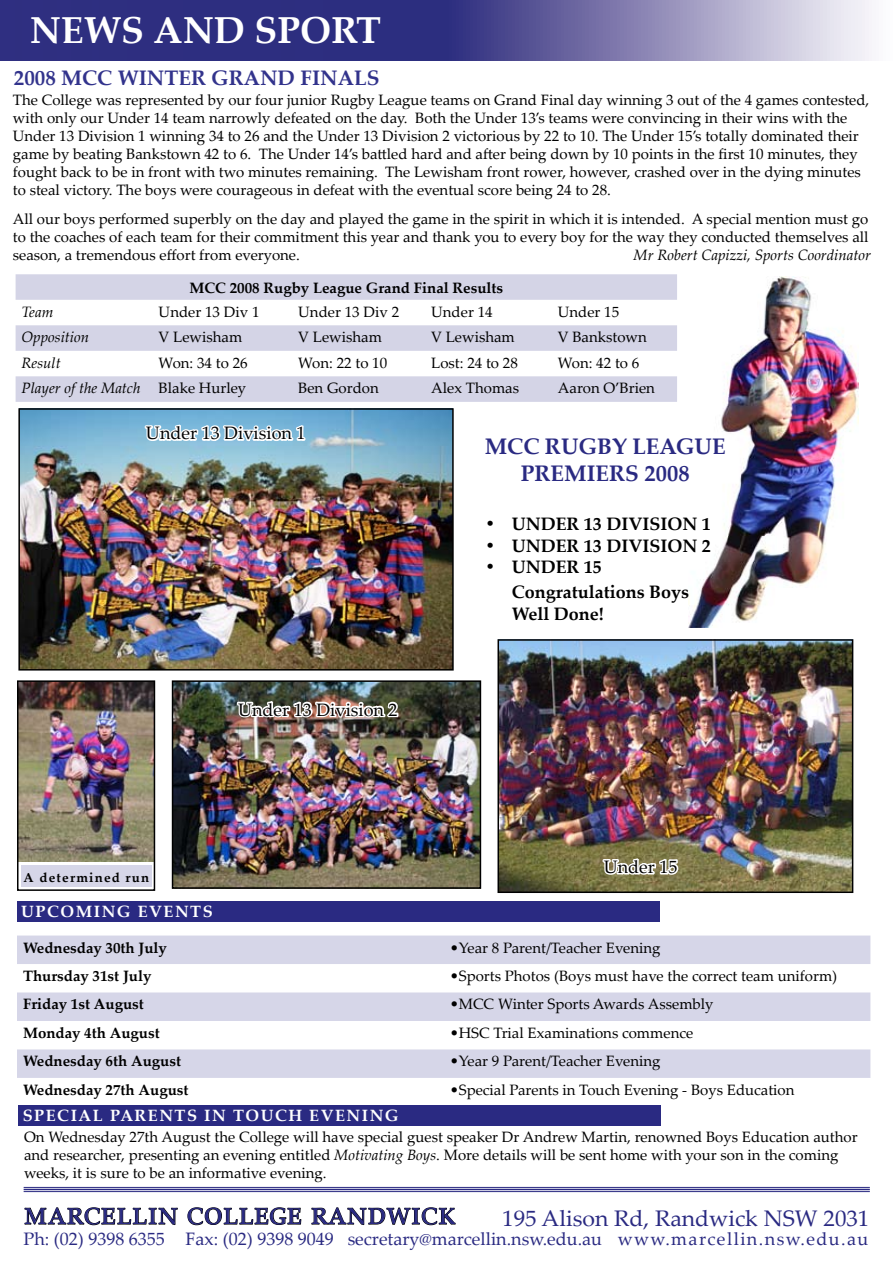
<style>
.page{position:relative;width:893px;height:1263px;background:#fff}
.page>*{position:absolute;margin:0;border:0;box-sizing:border-box;transform-origin:0 0}
.t1{font:700 37.5px "Palatino Linotype";color:#fff}
.t2{font:34.8px "Palatino Linotype";letter-spacing:.065em;color:#2a2a82;scale:.95 1}
.t3{font:22.5px "Palatino Linotype";color:#2a2a82}
.t4{font:700 22.5px/27px "Palatino Linotype";color:#2a2a82;text-align:center}
.t5{font:700 21px "Palatino Linotype";color:#32338c}
.t6{font:18px "Palatino Linotype";color:#2a2a82}
.t7{font:700 18px/21.6px "Palatino Linotype";color:#000;text-align:justify}
.t8{font:18px "Palatino Linotype";color:#000}
.t9{font:700 16.35px "Palatino Linotype";letter-spacing:.09em;color:#fff}
.t10{font:15px/18px "Palatino Linotype";color:#000}
.t11{font:700 15px "Palatino Linotype";color:#000}
.t12{font:italic 15px "Palatino Linotype";color:#000}
.t13{font:700 13.05px "Palatino Linotype";letter-spacing:.09em;color:#000}
.s1{font-style:normal}
.s2{font-style:italic}
</style>
<div class="page">
<svg style="left:0;top:0;width:872px;height:60px;background:#5f5d9c"></svg>
<img style="left:21px;top:411px;width:430px;height:256px">
<div style="left:18px;top:408px;width:436px;height:262px;border:2px solid #000"></div>
<img style="left:689px;top:276px;width:170px;height:351px">
<img style="left:175px;top:683px;width:303px;height:203px">
<div style="left:172px;top:680px;width:309px;height:209px;border:2px solid #000"></div>
<img style="left:20px;top:683px;width:132px;height:178px">
<div style="left:17px;top:680px;width:138px;height:211px;border:2px solid #000"></div>
<svg style="left:16px;top:274px;width:661px;height:128px;fill:#d4d4e6"></svg>
<svg style="left:17px;top:935px;width:853px;height:141px;fill:#d6d6e8"></svg>
<svg style="left:17px;top:1076px;width:853px;height:150px"></svg>
<div style="left:17px;top:901px;width:642px;height:21px;background:#2a2a82"></div>
<div style="left:18px;top:1106px;width:642px;height:20px;background:#2a2a82"></div>
<div style="left:21px;top:865px;width:131px;height:22px;background:#d6d6e8"></div>
<svg style="left:142px;top:398px;width:165px;height:47px"></svg>
<img style="left:234px;top:680px;width:166px;height:42px">
<img style="left:500px;top:642px;width:350px;height:248px">
<div style="left:497px;top:639px;width:356px;height:254px;border:2px solid #000"></div>
<img style="left:600px;top:748px;width:81px;height:129px">
<h1 class="t1" style="left:30px;top:4px;width:353px">NEWS AND SPORT</h1>
<h3 class="t5" style="left:14px;top:63px;width:367px">2008 MCC WINTER GRAND FINALS</h3>
<p class="t10" style="left:13px;top:90px;width:858px">The College was represented by our four junior Rugby League teams on Grand Final day winning 3 out of the 4 games contested, with only our Under 14 team narrowly defeated on the day. Both the Under 13’s teams were convincing in their wins with the Under 13 Division 1 winning 34 to 26 and the Under 13 Division 2 victorious by 22 to 10. The Under 15’s totally dominated their game by beating Bankstown 42 to 6. The Under 14’s battled hard and after being down by 10 points in the first 10 minutes, they fought back to be in front with two minutes remaining. The Lewisham front rower, however, crashed over in the dying minutes to steal victory. The boys were courageous in defeat with the eventual score being 24 to 28.</p>
<p class="t10" style="left:13px;top:209px;width:857px;text-align:justify">All our boys performed superbly on the day and played the game in the spirit in which it is intended. A special mention must go to the coaches of each team for their commitment this year and thank you to every boy for the way they conducted themselves all season, a tremendous effort from everyone.</p>
<p class="t12" style="left:634px;top:244px;width:239px">Mr Robert Capizzi, Sports Coordinator</p>
<p class="t11" style="left:189px;top:277px;width:315px">MCC 2008 Rugby League Grand Final Results</p>
<p class="t12" style="left:22px;top:301px;width:33px">Team</p>
<p class="t10" style="left:159px;top:302px;width:102px">Under 13 Div 1</p>
<p class="t10" style="left:298px;top:302px;width:102px">Under 13 Div 2</p>
<p class="t10" style="left:431px;top:302px;width:63px">Under 14</p>
<p class="t10" style="left:558px;top:302px;width:63px">Under 15</p>
<p class="t12" style="left:22px;top:326px;width:69px">Opposition</p>
<p class="t10" style="left:159px;top:328px;width:85px">V Lewisham</p>
<p class="t10" style="left:298px;top:328px;width:85px">V Lewisham</p>
<p class="t10" style="left:431px;top:328px;width:85px">V Lewisham</p>
<p class="t10" style="left:558px;top:328px;width:90px">V Bankstown</p>
<p class="t12" style="left:22px;top:352px;width:41px">Result</p>
<p class="t10" style="left:159px;top:353px;width:91px">Won: 34 to 26</p>
<p class="t10" style="left:298px;top:353px;width:91px">Won: 22 to 10</p>
<p class="t10" style="left:431px;top:353px;width:88px">Lost: 24 to 28</p>
<p class="t10" style="left:558px;top:353px;width:83px">Won: 42 to 6</p>
<p class="t12" style="left:22px;top:377px;width:226px">Player of the Match <span class="s1">Blake Hurley</span></p>
<p class="t10" style="left:298px;top:379px;width:82px">Ben Gordon</p>
<p class="t10" style="left:431px;top:379px;width:89px">Alex Thomas</p>
<p class="t10" style="left:558px;top:379px;width:99px">Aaron O’Brien</p>
<p class="t8" style="left:146px;top:420px;width:161px">Under 13 Division 1</p>
<p class="t8" style="left:238px;top:697px;width:161px">Under 13 Division 2</p>
<p class="t13" style="left:24px;top:868px;width:127px">A determined run</p>
<p class="t9" style="left:21px;top:900px;width:193px">UPCOMING EVENTS</p>
<h3 class="t4" style="left:485px;top:432px;width:242px">MCC RUGBY LEAGUE<br>PREMIERS 2008</h3>
<p class="t7" style="left:512px;top:512px;width:201px">UNDER 13 DIVISION 1<br>UNDER 13 DIVISION 2<br>UNDER 15</p>
<p class="t7" style="left:485px;top:512px;width:12px">• • •</p>
<p class="t7" style="left:512px;top:580px;width:179px">Congratulations Boys<br>Well Done!</p>
<p class="t8" style="left:604px;top:854px;width:75px">Under 15</p>
<p class="t11" style="left:23px;top:937px;width:145px">Wednesday 30th July</p>
<p class="t10" style="left:450px;top:938px;width:212px">•Year 8 Parent/Teacher Evening</p>
<p class="t11" style="left:23px;top:965px;width:130px">Thursday 31st July</p>
<p class="t10" style="left:450px;top:966px;width:389px">•Sports Photos (Boys must have the correct team uniform)</p>
<p class="t11" style="left:23px;top:994px;width:122px">Friday 1st August</p>
<p class="t10" style="left:450px;top:995px;width:265px">•MCC Winter Sports Awards Assembly</p>
<p class="t11" style="left:23px;top:1022px;width:138px">Monday 4th August</p>
<p class="t10" style="left:450px;top:1023px;width:245px">•HSC Trial Examinations commence</p>
<p class="t11" style="left:23px;top:1051px;width:160px">Wednesday 6th August</p>
<p class="t10" style="left:450px;top:1052px;width:212px">•Year 9 Parent/Teacher Evening</p>
<p class="t11" style="left:23px;top:1079px;width:167px">Wednesday 27th August</p>
<p class="t10" style="left:450px;top:1080px;width:346px">•Special Parents in Touch Evening - Boys Education</p>
<p class="t9" style="left:23px;top:1104px;width:378px">SPECIAL PARENTS IN TOUCH EVENING</p>
<p class="t10" style="left:24px;top:1128px;width:835px">On Wednesday 27th August the College will have special guest speaker Dr Andrew Martin, renowned Boys Education author and researcher, presenting an evening entitled <span class="s2">Motivating Boys</span>. More details will be sent home with your son in the coming weeks, it is sure to be an informative evening.</p>
<h2 class="t2" style="left:24px;top:1187px;width:456px">marcellin college randwick</h2>
<h3 class="t3" style="left:502px;top:1202px;width:369px">195 Alison Rd, Randwick NSW 2031</h3>
<p class="t6" style="left:24px;top:1226px;width:846px">Ph: (02) 9398 6355 Fax: (02) 9398 9049 secretary@marcellin.nsw.edu.au www.marcellin.nsw.edu.au</p>
</div>
